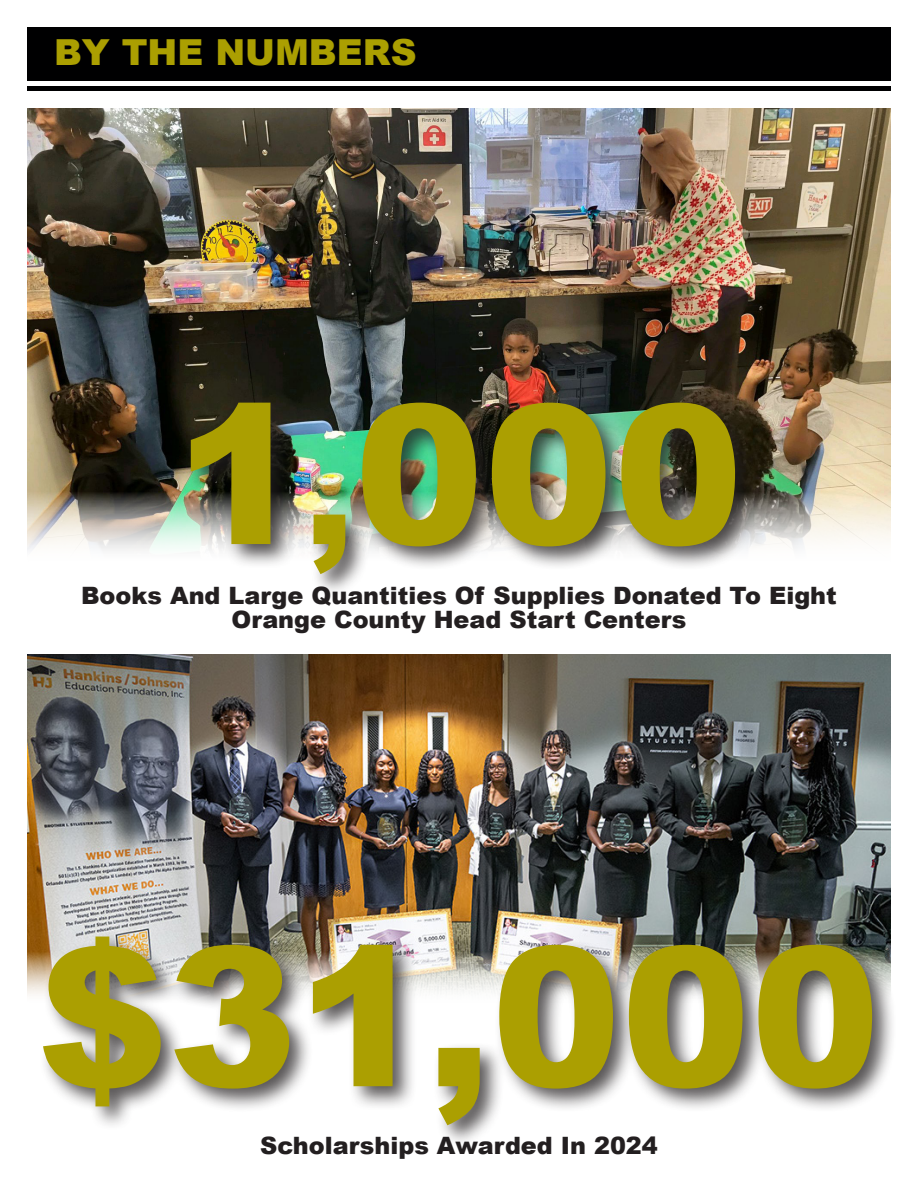
<style>
.page{position:relative;width:918px;height:1188px;background:#fff}
.page>*{position:absolute;margin:0;border:0;box-sizing:border-box;transform-origin:0 0}
.t1{font:900 194.25px "Arial";color:#ab9f01}
.t2{font:900 35.85px "Arial";color:#ab9f01}
.t3{font:900 23.85px "Arial";color:#231f20}
.s1{font-size:149.4px}
</style>
<div class="page">
<div style="left:27px;top:27px;width:864px;height:54px;background:#000001"></div>
<div style="left:27px;top:86px;width:864px;height:5px;background:#000001"></div>
<img style="left:27px;top:654px;width:864px;height:341px">
<img style="left:27px;top:108px;width:864px;height:443px">
<div style="left:185px;top:397px;width:574px;height:200px;background:#231f20;opacity:.75"></div>
<div style="left:38px;top:931px;width:859px;height:217px;background:#231f20;opacity:.75"></div>
<p class="t2" style="left:54px;top:26px;width:364px">BY THE NUMBERS</p>
<p class="t1" style="left:175px;top:334px;width:570px">1<span class="s1">,</span>000</p>
<p class="t3" style="left:231px;top:602px;width:457px">Orange County Head Start Centers</p>
<p class="t3" style="left:81px;top:579px;width:757px">Books And Large Quantities Of Supplies Donated To Eight</p>
<p class="t1" style="left:38px;top:876px;width:844px">$31,000</p>
<p class="t3" style="left:260px;top:1128px;width:399px">Scholarships Awarded In 2024</p>
</div>
